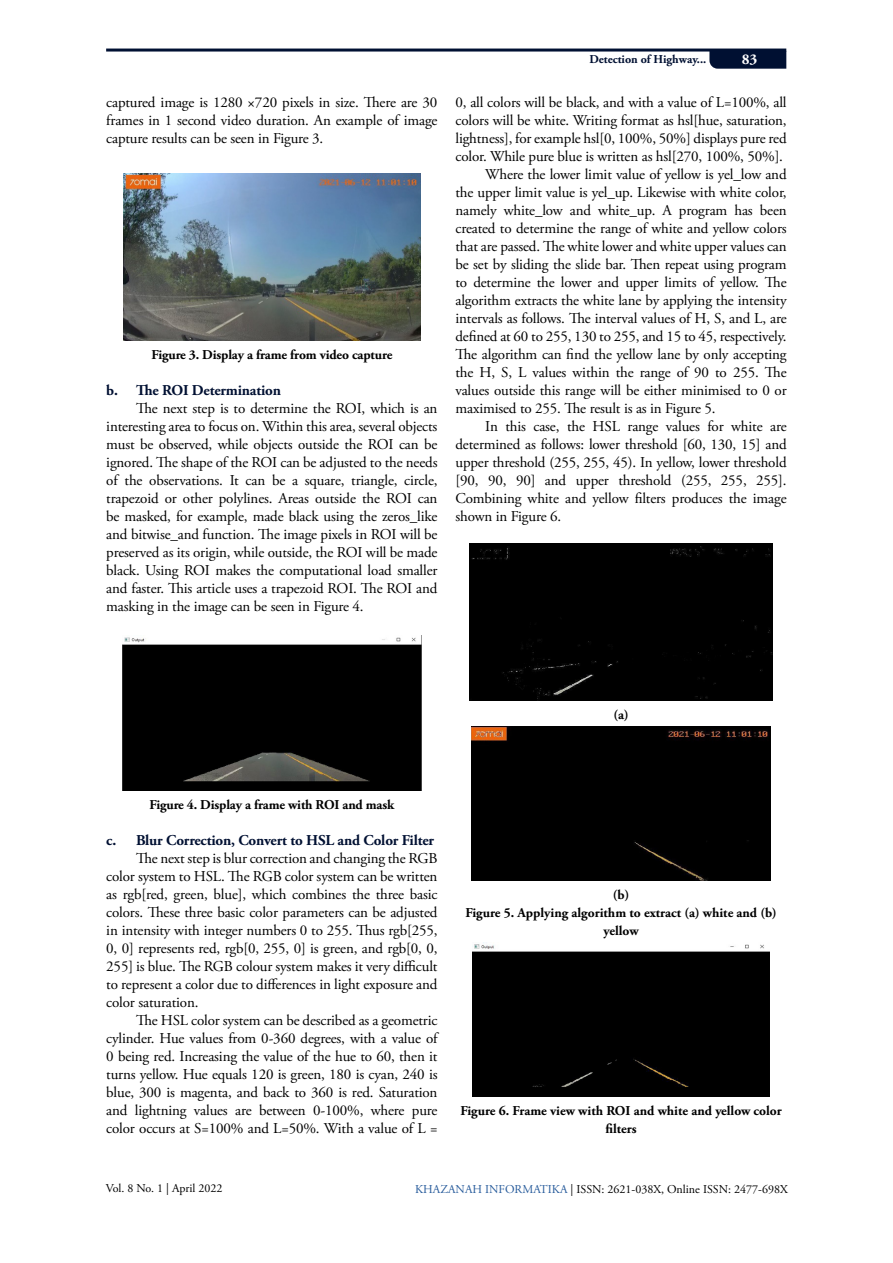
<style>
.page{position:relative;width:893px;height:1263px;background:#fff}
.page>*{position:absolute;margin:0;border:0;box-sizing:border-box;transform-origin:0 0}
.t1{font:15px/18px "Adobe Garamond Pro";letter-spacing:-.01em;color:#000;text-align:justify}
.t2{font:700 15px "Adobe Garamond Pro";letter-spacing:-.01em;color:#001032}
.t3{font:700 15px "Adobe Garamond Pro";color:#fff}
.t4{font:700 13.5px/18px "Adobe Garamond Pro";color:#000;text-align:center}
.t5{font:12px "Adobe Garamond Pro";color:#000}
.t6{font:700 12px "Adobe Garamond Pro";color:#001032}
.s1{color:#275b9b}
</style>
<div class="page">
<hr style="left:106px;top:49px;width:680px;height:3px;background:#001032">
<svg style="left:709px;top:51px;width:77px;height:18px"></svg>
<img style="left:123px;top:174px;width:297px;height:167px">
<img style="left:123px;top:637px;width:298px;height:154px">
<div style="left:470px;top:544px;width:302px;height:157px;background:#000"></div>
<div style="left:472px;top:727px;width:298px;height:154px;background:#000"></div>
<div style="left:473px;top:944px;width:296px;height:153px;background:#000"></div>
<p class="t1" style="left:106px;top:93px;width:333px">captured image is 1280 ×720 pixels in size. There are 30 frames in 1 second video duration. An example of image capture results can be seen in Figure 3.</p>
<p class="t4" style="left:151px;top:346px;width:242px">Figure 3. Display a frame from video capture</p>
<p class="t2" style="left:106px;top:381px;width:176px">b. The ROI Determination</p>
<p class="t1" style="left:106px;top:399px;width:333px;text-indent:30px">The next step is to determine the ROI, which is an interesting area to focus on. Within this area, several objects must be observed, while objects outside the ROI can be ignored. The shape of the ROI can be adjusted to the needs of the observations. It can be a square, triangle, circle, trapezoid or other polylines. Areas outside the ROI can be masked, for example, made black using the zeros_like and bitwise_and function. The image pixels in ROI will be preserved as its origin, while outside, the ROI will be made black. Using ROI makes the computational load smaller and faster. This article uses a trapezoid ROI. The ROI and masking in the image can be seen in Figure 4.</p>
<p class="t6" style="left:589px;top:52px;width:118px">Detection of Highway...</p>
<p class="t3" style="left:742px;top:51px;width:17px">83</p>
<p class="t1" style="left:455px;top:93px;width:333px">0, all colors will be black, and with a value of L=100%, all</p>
<p class="t1" style="left:455px;top:111px;width:333px">colors will be white. Writing format as hsl[hue, saturation,</p>
<p class="t1" style="left:455px;top:129px;width:333px">lightness], for example hsl[0, 100%, 50%] displays pure red</p>
<p class="t1" style="left:455px;top:147px;width:329px">color. While pure blue is written as hsl[270, 100%, 50%].</p>
<p class="t1" style="left:485px;top:165px;width:303px">Where the lower limit value of yellow is yel_low and</p>
<p class="t1" style="left:455px;top:183px;width:333px">the upper limit value is yel_up. Likewise with white color,</p>
<p class="t1" style="left:455px;top:201px;width:333px">namely white_low and white_up. A program has been</p>
<p class="t1" style="left:455px;top:219px;width:333px">created to determine the range of white and yellow colors</p>
<p class="t1" style="left:455px;top:237px;width:333px">that are passed. The white lower and white upper values can</p>
<p class="t1" style="left:455px;top:255px;width:333px">be set by sliding the slide bar. Then repeat using program</p>
<p class="t1" style="left:455px;top:273px;width:333px">to determine the lower and upper limits of yellow. The</p>
<p class="t1" style="left:455px;top:291px;width:333px">algorithm extracts the white lane by applying the intensity</p>
<p class="t1" style="left:455px;top:309px;width:333px">intervals as follows. The interval values of H, S, and L, are</p>
<p class="t1" style="left:455px;top:327px;width:333px">defined at 60 to 255, 130 to 255, and 15 to 45, respectively.</p>
<p class="t1" style="left:455px;top:345px;width:333px">The algorithm can find the yellow lane by only accepting</p>
<p class="t1" style="left:455px;top:363px;width:333px">the H, S, L values within the range of 90 to 255. The</p>
<p class="t1" style="left:455px;top:381px;width:333px">values outside this range will be either minimised to 0 or</p>
<p class="t1" style="left:455px;top:399px;width:262px">maximised to 255. The result is as in Figure 5.</p>
<p class="t1" style="left:485px;top:417px;width:303px">In this case, the HSL range values for white are</p>
<p class="t1" style="left:455px;top:435px;width:333px">determined as follows: lower threshold [60, 130, 15] and</p>
<p class="t1" style="left:455px;top:453px;width:333px">upper threshold (255, 255, 45). In yellow, lower threshold</p>
<p class="t1" style="left:455px;top:471px;width:333px">[90, 90, 90] and upper threshold (255, 255, 255].</p>
<p class="t1" style="left:455px;top:489px;width:333px">Combining white and yellow filters produces the image</p>
<p class="t1" style="left:455px;top:507px;width:107px">shown in Figure 6.</p>
<p class="t4" style="left:613px;top:706px;width:17px">(a)</p>
<p class="t4" style="left:149px;top:796px;width:246px">Figure 4. Display a frame with ROI and mask</p>
<p class="t2" style="left:106px;top:831px;width:329px">c. Blur Correction, Convert to HSL and Color Filter</p>
<p class="t1" style="left:106px;top:849px;width:333px;text-indent:30px">The next step is blur correction and changing the RGB color system to HSL. The RGB color system can be written as rgb[red, green, blue], which combines the three basic colors. These three basic color parameters can be adjusted in intensity with integer numbers 0 to 255. Thus rgb[255, 0, 0] represents red, rgb[0, 255, 0] is green, and rgb[0, 0, 255] is blue. The RGB colour system makes it very difficult to represent a color due to differences in light exposure and color saturation.</p>
<p class="t1" style="left:106px;top:1011px;width:333px;text-indent:30px">The HSL color system can be described as a geometric cylinder. Hue values from 0-360 degrees, with a value of 0 being red. Increasing the value of the hue to 60, then it turns yellow. Hue equals 120 is green, 180 is cyan, 240 is blue, 300 is magenta, and back to 360 is red. Saturation and lightning values are between 0-100%, where pure color occurs at S=100% and L=50%. With a value of L =</p>
<p class="t4" style="left:465px;top:886px;width:313px">(b)<br>Figure 5. Applying algorithm to extract (a) white and (b) yellow</p>
<p class="t4" style="left:460px;top:1102px;width:323px">Figure 6. Frame view with ROI and white and yellow color filters</p>
<p class="t5" style="left:106px;top:1181px;width:118px">Vol. 8 No. 1 | April 2022</p>
<p class="t5" style="left:415px;top:1182px;width:374px"><span class="s1">KHAZANAH INFORMATIKA</span> | ISSN: 2621-038X, Online ISSN: 2477-698X</p>
</div>
